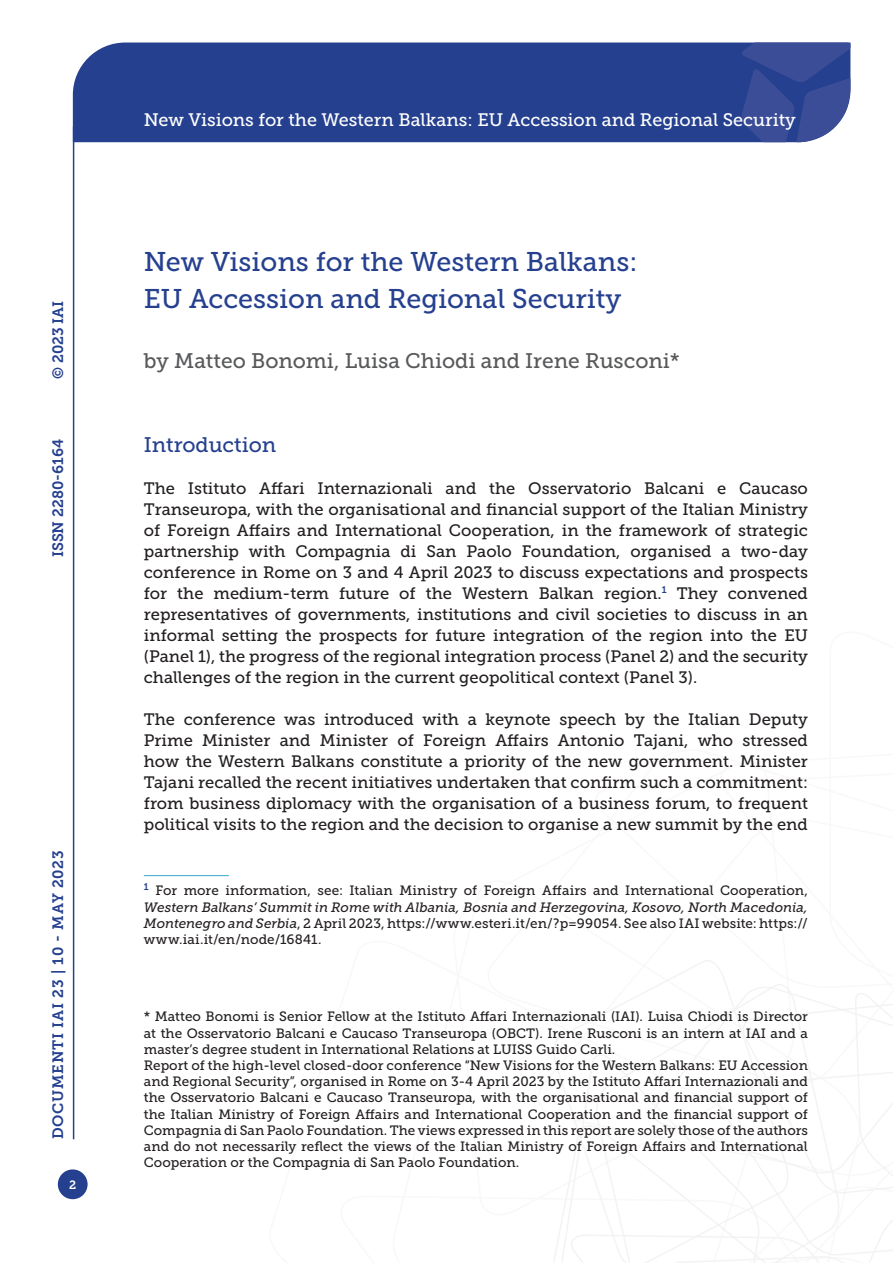
<style>
.page{position:relative;width:893px;height:1263px;background:#fff}
.page>*{position:absolute;margin:0;border:0;box-sizing:border-box;transform-origin:0 0}
.Titolo_prima{font:27px "Museo Slab 500";color:#25408f}
.Autori{font:21px "Museo Slab 500";color:#58595b}
.Titolo_paragrafo{font:21px "Museo Slab 500";letter-spacing:-.005em;color:#25408f}
.t1{font:18px "Museo Slab 500";color:#fff}
.Testo{font:16.5px/21px "Museo Slab 500";color:#231f20;text-align:justify}
.t2{font:15px "Museo Slab 700";letter-spacing:.05em;color:#25408f}
.t3{font:15px "Museo Slab 700";color:#25408f}
.Testo-2{font:13.5px/16.2px "Museo Slab 500";color:#231f20;text-align:justify}
.Nota{font:13.5px/16.2px "Museo Slab 500";letter-spacing:.01em;color:#231f20;text-align:justify}
.t4{font:12px "Museo Slab 700";color:#fff}
.s1{font-style:italic}
</style>
<div class="page">
<svg style="left:553px;top:960px;width:340px;height:303px"></svg>
<div style="left:73px;top:43px;width:668px;height:99px;background:#25408f"></div>
<svg style="left:741px;top:43px;width:109px;height:99px;background:#3f529a"></svg>
<div style="left:58px;top:1169px;width:30px;height:30px;background:#25408f;border-radius:50%"></div>
<hr style="left:73px;top:126px;width:1px;height:1013px;background:#25408f">
<hr style="left:144px;top:875px;width:85px;height:1px;background:#39a7cc">
<p class="t2" style="left:50px;top:379px;width:80px;rotate:-90deg">© 2023 IAI</p>
<p class="t3" style="left:50px;top:557px;width:120px;rotate:-90deg">ISSN 2280-6164</p>
<p class="t2" style="left:50px;top:1139px;width:291px;rotate:-90deg">DOCUMENTI IAI 23 | 10 - MAY 2023</p>
<p class="t4" style="left:69px;top:1178px;width:9px">2</p>
<p class="t1" style="left:144px;top:110px;width:653px">New Visions for the Western Balkans: EU Accession and Regional Security</p>
<p class="Titolo_prima" style="left:144px;top:247px;width:495px">New Visions for the Western Balkans:</p>
<p class="Titolo_prima" style="left:144px;top:283px;width:479px">EU Accession and Regional Security</p>
<p class="Autori" style="left:144px;top:349px;width:538px">by Matteo Bonomi, Luisa Chiodi and Irene Rusconi*</p>
<p class="Titolo_paragrafo" style="left:144px;top:433px;width:134px">Introduction</p>
<p class="Testo" style="left:144px;top:478px;width:666px">The Istituto Affari Internazionali and the Osservatorio Balcani e Caucaso Transeuropa, with the organisational and financial support of the Italian Ministry of Foreign Affairs and International Cooperation, in the framework of strategic partnership with Compagnia di San Paolo Foundation, organised a two-day conference in Rome on 3 and 4 April 2023 to discuss expectations and prospects for the medium-term future of the Western Balkan region.<sup>1</sup> They convened representatives of governments, institutions and civil societies to discuss in an informal setting the prospects for future integration of the region into the EU (Panel 1), the progress of the regional integration process (Panel 2) and the security challenges of the region in the current geopolitical context (Panel 3).</p>
<p class="Testo" style="left:144px;top:709px;width:666px">The conference was introduced with a keynote speech by the Italian Deputy Prime Minister and Minister of Foreign Affairs Antonio Tajani, who stressed how the Western Balkans constitute a priority of the new government. Minister Tajani recalled the recent initiatives undertaken that confirm such a commitment: from business diplomacy with the organisation of a business forum, to frequent political visits to the region and the decision to organise a new summit by the end</p>
<p class="Nota" style="left:144px;top:883px;width:666px"><sup>1</sup> For more information, see: Italian Ministry of Foreign Affairs and International Cooperation, <span class="s1">Western Balkans’ Summit in Rome with Albania, Bosnia and Herzegovina, Kosovo, North Macedonia, Montenegro and Serbia</span>, 2 April 2023, https://www.esteri.it/en/?p=99054. See also IAI website: https:// www.iai.it/en/node/16841.</p>
<p class="Testo-2" style="left:144px;top:1009px;width:666px">* Matteo Bonomi is Senior Fellow at the Istituto Affari Internazionali (IAI). Luisa Chiodi is Director at the Osservatorio Balcani e Caucaso Transeuropa (OBCT). Irene Rusconi is an intern at IAI and a master’s degree student in International Relations at LUISS Guido Carli.</p>
<p class="Testo-2" style="left:144px;top:1057px;width:666px">Report of the high-level closed-door conference “New Visions for the Western Balkans: EU Accession and Regional Security”, organised in Rome on 3-4 April 2023 by the Istituto Affari Internazionali and the Osservatorio Balcani e Caucaso Transeuropa, with the organisational and financial support of the Italian Ministry of Foreign Affairs and International Cooperation and the financial support of Compagnia di San Paolo Foundation. The views expressed in this report are solely those of the authors and do not necessarily reflect the views of the Italian Ministry of Foreign Affairs and International Cooperation or the Compagnia di San Paolo Foundation.</p>
</div>
